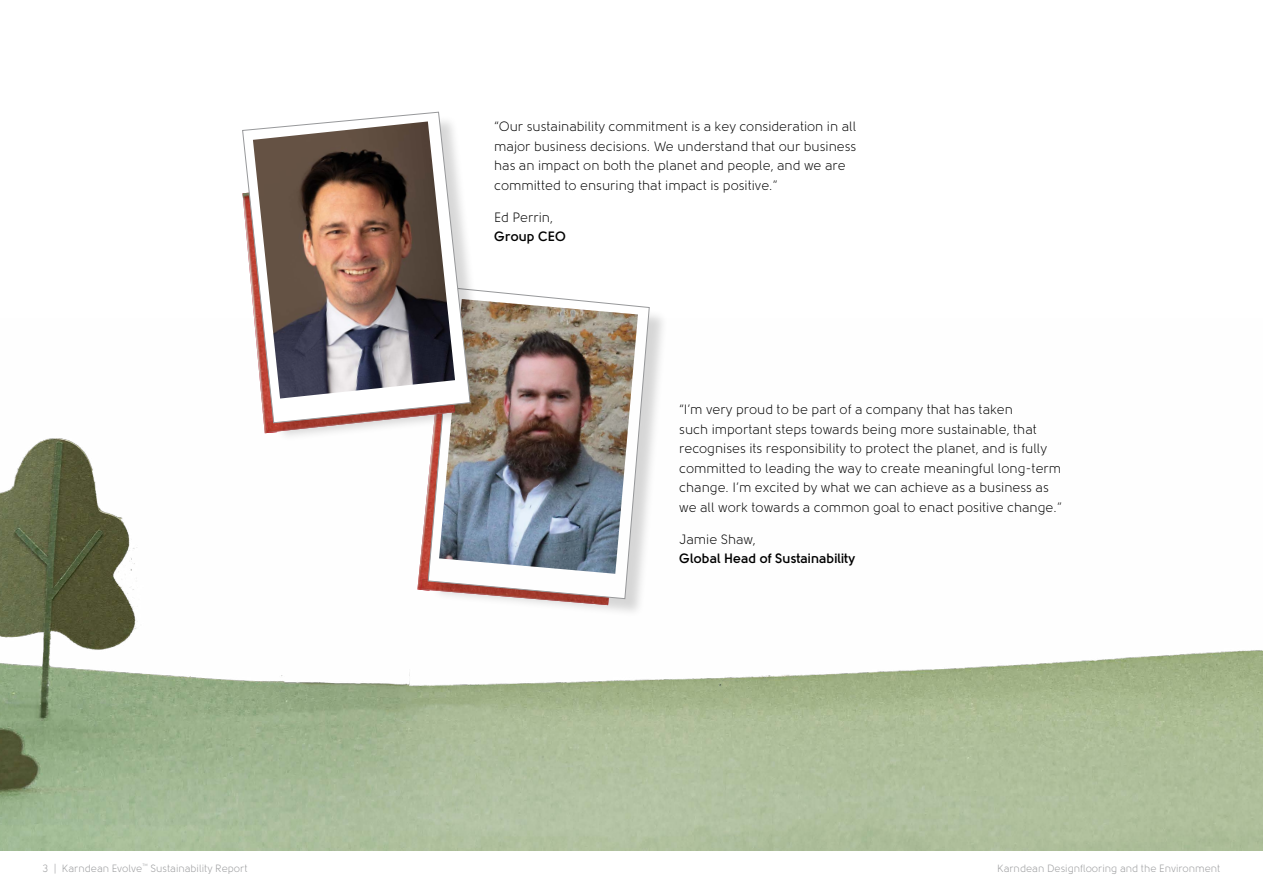
<style>
.page{position:relative;width:1263px;height:893px;background:#fff}
.page>*{position:absolute;margin:0;border:0;box-sizing:border-box;transform-origin:0 0}
.t1{font:13.5px/19.5px "Solomon";color:#000}
.t2{font:700 13.5px "Solomon";color:#000}
.t3{font:10.5px "Solomon";color:#97989a}
</style>
<div class="page">
<hr style="left:0;top:850px;width:1263px;height:1px;background:#97989a">
<img style="left:0;top:319px;width:1263px;height:531px">
<img style="left:242px;top:291px;width:367px;height:314px">
<div style="left:245px;top:115px;width:244px;height:327px;background:#000;opacity:.16"></div>
<svg style="left:242px;top:112px;width:229px;height:311px"></svg>
<img style="left:253px;top:121px;width:202px;height:278px">
<p class="t1" style="left:494px;top:117px;width:364px">“Our sustainability commitment is a key consideration in all major business decisions. We understand that our business has an impact on both the planet and people, and we are committed to ensuring that impact is positive.”</p>
<p class="t1" style="left:494px;top:208px;width:60px">Ed Perrin,</p>
<p class="t2" style="left:494px;top:229px;width:73px">Group CEO</p>
<p class="t1" style="left:679px;top:400px;width:384px">“I’m very proud to be part of a company that has taken<br>such important steps towards being more sustainable, that recognises its responsibility to protect the planet, and is fully committed to leading the way to create meaningful long-term change. I’m excited by what we can achieve as a business as we all work towards a common goal to enact positive change.”</p>
<p class="t1" style="left:679px;top:529px;width:78px">Jamie Shaw,</p>
<p class="t2" style="left:679px;top:551px;width:177px">Global Head of Sustainability</p>
<p class="t3" style="left:43px;top:863px;width:207px">3 | Karndean Evolve<sup>™</sup> Sustainability Report</p>
<p class="t3" style="left:997px;top:863px;width:225px">Karndean Designflooring and the Environment</p>
</div>
